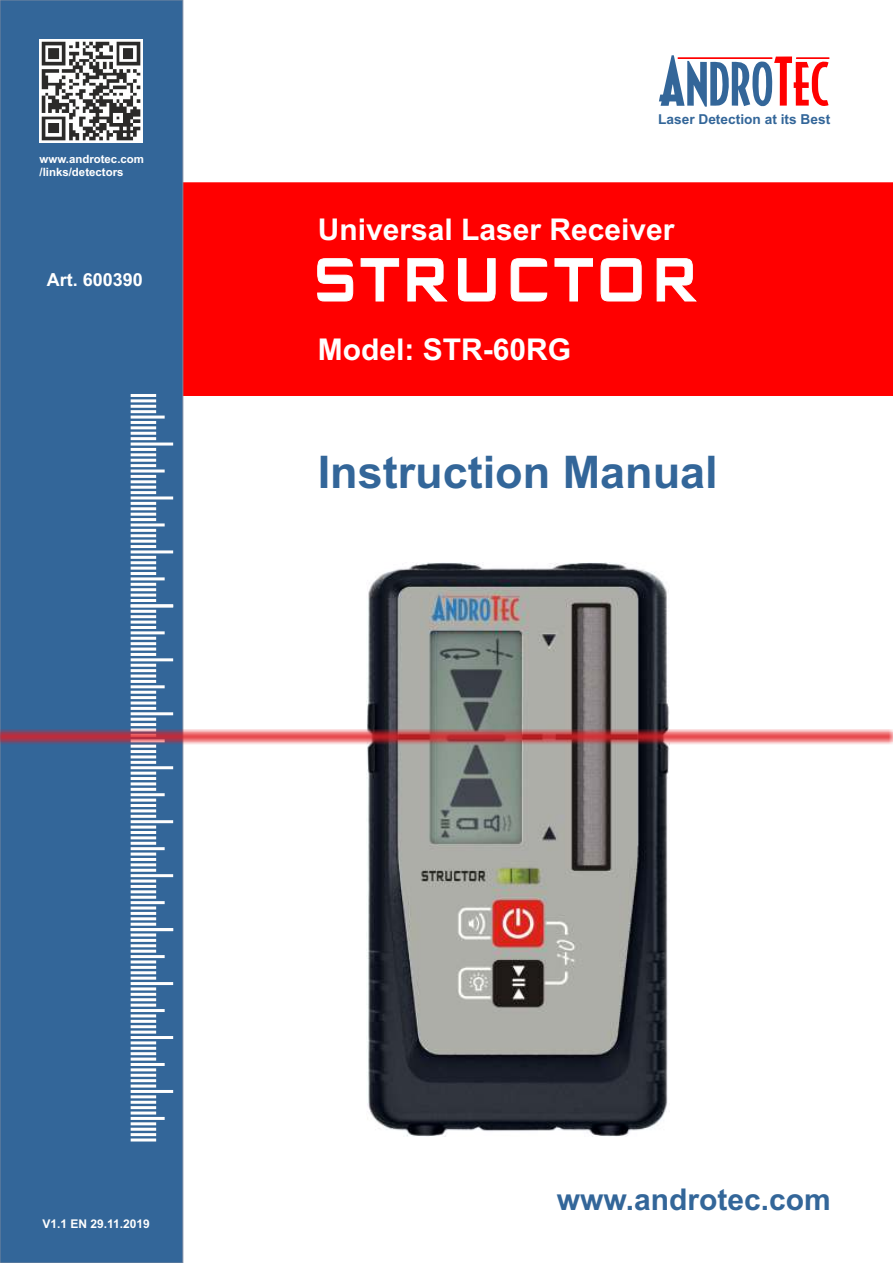
<style>
.page{position:relative;width:893px;height:1263px;background:#fff}
.page>*{position:absolute;margin:0;border:0;box-sizing:border-box;transform-origin:0 0}
.t1{font:700 45px "Arial";color:#369}
.t2{font:700 30px "Arial";color:#fff}
.t3{font:700 30px "Arial";color:#369}
.t4{font:700 18px "Arial";color:#fff}
.t5{font:700 13.65px "Arial";color:#369}
.t6{font:700 12px "Arial";color:#fefefe}
.t7{font:700 11.4px/12.8px "Arial";color:#fff}
</style>
<div class="page">
<svg style="left:659px;top:55px;width:170px;height:52px"></svg>
<img style="left:367px;top:563px;width:303px;height:574px">
<div style="left:183px;top:183px;width:710px;height:213px;background:#f00"></div>
<div style="left:0;top:0;width:183px;height:1263px;background:#369"></div>
<hr style="left:131px;top:1036px;width:42px;height:3px;background:#fefefe">
<hr style="left:131px;top:1030px;width:25px;height:3px;background:#fefefe">
<hr style="left:131px;top:1090px;width:42px;height:3px;background:#fefefe">
<hr style="left:131px;top:1084px;width:25px;height:3px;background:#fefefe">
<hr style="left:131px;top:1079px;width:25px;height:3px;background:#fefefe">
<hr style="left:131px;top:1074px;width:25px;height:3px;background:#fefefe">
<hr style="left:131px;top:1068px;width:25px;height:3px;background:#fefefe">
<hr style="left:131px;top:1063px;width:34px;height:3px;background:#fefefe">
<hr style="left:131px;top:1057px;width:25px;height:3px;background:#fefefe">
<hr style="left:131px;top:1052px;width:25px;height:3px;background:#fefefe">
<hr style="left:131px;top:1047px;width:25px;height:3px;background:#fefefe">
<hr style="left:131px;top:1041px;width:25px;height:3px;background:#fefefe">
<hr style="left:131px;top:1138px;width:25px;height:3px;background:#fefefe">
<hr style="left:131px;top:1133px;width:25px;height:3px;background:#fefefe">
<hr style="left:131px;top:1128px;width:25px;height:3px;background:#fefefe">
<hr style="left:131px;top:1122px;width:25px;height:3px;background:#fefefe">
<hr style="left:131px;top:1117px;width:34px;height:3px;background:#fefefe">
<hr style="left:131px;top:1111px;width:25px;height:3px;background:#fefefe">
<hr style="left:131px;top:1106px;width:25px;height:3px;background:#fefefe">
<hr style="left:131px;top:1101px;width:25px;height:3px;background:#fefefe">
<hr style="left:131px;top:1095px;width:25px;height:3px;background:#fefefe">
<hr style="left:131px;top:604px;width:42px;height:3px;background:#fefefe">
<hr style="left:131px;top:599px;width:25px;height:3px;background:#fefefe">
<hr style="left:131px;top:594px;width:25px;height:3px;background:#fefefe">
<hr style="left:131px;top:588px;width:25px;height:3px;background:#fefefe">
<hr style="left:131px;top:583px;width:25px;height:3px;background:#fefefe">
<hr style="left:131px;top:577px;width:34px;height:3px;background:#fefefe">
<hr style="left:131px;top:572px;width:25px;height:3px;background:#fefefe">
<hr style="left:131px;top:567px;width:25px;height:3px;background:#fefefe">
<hr style="left:131px;top:561px;width:25px;height:3px;background:#fefefe">
<hr style="left:131px;top:556px;width:25px;height:3px;background:#fefefe">
<hr style="left:131px;top:550px;width:42px;height:3px;background:#fefefe">
<hr style="left:131px;top:442px;width:42px;height:3px;background:#fefefe">
<hr style="left:131px;top:437px;width:25px;height:3px;background:#fefefe">
<hr style="left:131px;top:432px;width:25px;height:3px;background:#fefefe">
<hr style="left:131px;top:426px;width:25px;height:3px;background:#fefefe">
<hr style="left:131px;top:421px;width:25px;height:3px;background:#fefefe">
<hr style="left:131px;top:416px;width:34px;height:3px;background:#fefefe">
<hr style="left:131px;top:410px;width:25px;height:3px;background:#fefefe">
<hr style="left:131px;top:405px;width:25px;height:3px;background:#fefefe">
<hr style="left:131px;top:399px;width:25px;height:3px;background:#fefefe">
<hr style="left:131px;top:394px;width:25px;height:3px;background:#fefefe">
<hr style="left:131px;top:496px;width:42px;height:3px;background:#fefefe">
<hr style="left:131px;top:491px;width:25px;height:3px;background:#fefefe">
<hr style="left:131px;top:486px;width:25px;height:3px;background:#fefefe">
<hr style="left:131px;top:480px;width:25px;height:3px;background:#fefefe">
<hr style="left:131px;top:475px;width:25px;height:3px;background:#fefefe">
<hr style="left:131px;top:469px;width:34px;height:3px;background:#fefefe">
<hr style="left:131px;top:464px;width:25px;height:3px;background:#fefefe">
<hr style="left:131px;top:459px;width:25px;height:3px;background:#fefefe">
<hr style="left:131px;top:453px;width:25px;height:3px;background:#fefefe">
<hr style="left:131px;top:448px;width:25px;height:3px;background:#fefefe">
<hr style="left:131px;top:545px;width:25px;height:3px;background:#fefefe">
<hr style="left:131px;top:540px;width:25px;height:3px;background:#fefefe">
<hr style="left:131px;top:534px;width:25px;height:3px;background:#fefefe">
<hr style="left:131px;top:529px;width:25px;height:3px;background:#fefefe">
<hr style="left:131px;top:523px;width:34px;height:3px;background:#fefefe">
<hr style="left:131px;top:518px;width:25px;height:3px;background:#fefefe">
<hr style="left:131px;top:513px;width:25px;height:3px;background:#fefefe">
<hr style="left:131px;top:507px;width:25px;height:3px;background:#fefefe">
<hr style="left:131px;top:502px;width:25px;height:3px;background:#fefefe">
<hr style="left:131px;top:923px;width:25px;height:3px;background:#fefefe">
<hr style="left:131px;top:917px;width:25px;height:3px;background:#fefefe">
<hr style="left:131px;top:912px;width:25px;height:3px;background:#fefefe">
<hr style="left:131px;top:906px;width:25px;height:3px;background:#fefefe">
<hr style="left:131px;top:901px;width:34px;height:3px;background:#fefefe">
<hr style="left:131px;top:896px;width:25px;height:3px;background:#fefefe">
<hr style="left:131px;top:890px;width:25px;height:3px;background:#fefefe">
<hr style="left:131px;top:885px;width:25px;height:3px;background:#fefefe">
<hr style="left:131px;top:879px;width:25px;height:3px;background:#fefefe">
<hr style="left:131px;top:874px;width:42px;height:3px;background:#fefefe">
<hr style="left:131px;top:658px;width:42px;height:3px;background:#fefefe">
<hr style="left:131px;top:653px;width:25px;height:3px;background:#fefefe">
<hr style="left:131px;top:647px;width:25px;height:3px;background:#fefefe">
<hr style="left:131px;top:642px;width:25px;height:3px;background:#fefefe">
<hr style="left:131px;top:637px;width:25px;height:3px;background:#fefefe">
<hr style="left:131px;top:631px;width:34px;height:3px;background:#fefefe">
<hr style="left:131px;top:626px;width:25px;height:3px;background:#fefefe">
<hr style="left:131px;top:621px;width:25px;height:3px;background:#fefefe">
<hr style="left:131px;top:615px;width:25px;height:3px;background:#fefefe">
<hr style="left:131px;top:610px;width:25px;height:3px;background:#fefefe">
<hr style="left:131px;top:712px;width:42px;height:3px;background:#fefefe">
<hr style="left:131px;top:707px;width:25px;height:3px;background:#fefefe">
<hr style="left:131px;top:701px;width:25px;height:3px;background:#fefefe">
<hr style="left:131px;top:696px;width:25px;height:3px;background:#fefefe">
<hr style="left:131px;top:691px;width:25px;height:3px;background:#fefefe">
<hr style="left:131px;top:685px;width:34px;height:3px;background:#fefefe">
<hr style="left:131px;top:680px;width:25px;height:3px;background:#fefefe">
<hr style="left:131px;top:674px;width:25px;height:3px;background:#fefefe">
<hr style="left:131px;top:669px;width:25px;height:3px;background:#fefefe">
<hr style="left:131px;top:664px;width:25px;height:3px;background:#fefefe">
<hr style="left:131px;top:766px;width:42px;height:3px;background:#fefefe">
<hr style="left:131px;top:761px;width:25px;height:3px;background:#fefefe">
<hr style="left:131px;top:755px;width:25px;height:3px;background:#fefefe">
<hr style="left:131px;top:750px;width:25px;height:3px;background:#fefefe">
<hr style="left:131px;top:745px;width:25px;height:3px;background:#fefefe">
<hr style="left:131px;top:728px;width:25px;height:3px;background:#fefefe">
<hr style="left:131px;top:723px;width:25px;height:3px;background:#fefefe">
<hr style="left:131px;top:718px;width:25px;height:3px;background:#fefefe">
<hr style="left:131px;top:820px;width:42px;height:3px;background:#fefefe">
<hr style="left:131px;top:815px;width:25px;height:3px;background:#fefefe">
<hr style="left:131px;top:809px;width:25px;height:3px;background:#fefefe">
<hr style="left:131px;top:804px;width:25px;height:3px;background:#fefefe">
<hr style="left:131px;top:799px;width:25px;height:3px;background:#fefefe">
<hr style="left:131px;top:793px;width:34px;height:3px;background:#fefefe">
<hr style="left:131px;top:788px;width:25px;height:3px;background:#fefefe">
<hr style="left:131px;top:782px;width:25px;height:3px;background:#fefefe">
<hr style="left:131px;top:777px;width:25px;height:3px;background:#fefefe">
<hr style="left:131px;top:772px;width:25px;height:3px;background:#fefefe">
<hr style="left:131px;top:869px;width:25px;height:3px;background:#fefefe">
<hr style="left:131px;top:863px;width:25px;height:3px;background:#fefefe">
<hr style="left:131px;top:858px;width:25px;height:3px;background:#fefefe">
<hr style="left:131px;top:852px;width:25px;height:3px;background:#fefefe">
<hr style="left:131px;top:847px;width:34px;height:3px;background:#fefefe">
<hr style="left:131px;top:842px;width:25px;height:3px;background:#fefefe">
<hr style="left:131px;top:836px;width:25px;height:3px;background:#fefefe">
<hr style="left:131px;top:831px;width:25px;height:3px;background:#fefefe">
<hr style="left:131px;top:825px;width:25px;height:3px;background:#fefefe">
<hr style="left:131px;top:982px;width:42px;height:3px;background:#fefefe">
<hr style="left:131px;top:977px;width:25px;height:3px;background:#fefefe">
<hr style="left:131px;top:971px;width:25px;height:3px;background:#fefefe">
<hr style="left:131px;top:966px;width:25px;height:3px;background:#fefefe">
<hr style="left:131px;top:960px;width:25px;height:3px;background:#fefefe">
<hr style="left:131px;top:955px;width:34px;height:3px;background:#fefefe">
<hr style="left:131px;top:950px;width:25px;height:3px;background:#fefefe">
<hr style="left:131px;top:944px;width:25px;height:3px;background:#fefefe">
<hr style="left:131px;top:939px;width:25px;height:3px;background:#fefefe">
<hr style="left:131px;top:933px;width:25px;height:3px;background:#fefefe">
<hr style="left:131px;top:928px;width:42px;height:3px;background:#fefefe">
<hr style="left:131px;top:1025px;width:25px;height:3px;background:#fefefe">
<hr style="left:131px;top:1020px;width:25px;height:3px;background:#fefefe">
<hr style="left:131px;top:1014px;width:25px;height:3px;background:#fefefe">
<hr style="left:131px;top:1009px;width:34px;height:3px;background:#fefefe">
<hr style="left:131px;top:1004px;width:25px;height:3px;background:#fefefe">
<hr style="left:131px;top:998px;width:25px;height:3px;background:#fefefe">
<hr style="left:131px;top:993px;width:25px;height:3px;background:#fefefe">
<hr style="left:131px;top:987px;width:25px;height:3px;background:#fefefe">
<svg style="left:317px;top:258px;width:379px;height:43px"></svg>
<img style="left:40px;top:40px;width:103px;height:103px">
<img style="left:0;top:729px;width:893px;height:15px">
<svg style="left:0;top:732px;width:893px;height:9px;background:#cd4d54"></svg>
<p class="t7" style="left:40px;top:154px;width:106px">www.androtec.com /links/detectors</p>
<p class="t4" style="left:47px;top:273px;width:98px">Art. 600390</p>
<p class="t5" style="left:658px;top:114px;width:174px">Laser Detection at its Best</p>
<p class="t2" style="left:318px;top:218px;width:358px">Universal Laser Receiver</p>
<p class="t2" style="left:318px;top:338px;width:255px">Model: STR-60RG</p>
<h1 class="t1" style="left:318px;top:455px;width:402px">Instruction Manual</h1>
<p class="t6" style="left:43px;top:1219px;width:109px">V1.1 EN 29.11.2019</p>
<p class="t3" style="left:557px;top:1188px;width:275px">www.androtec.com</p>
</div>
